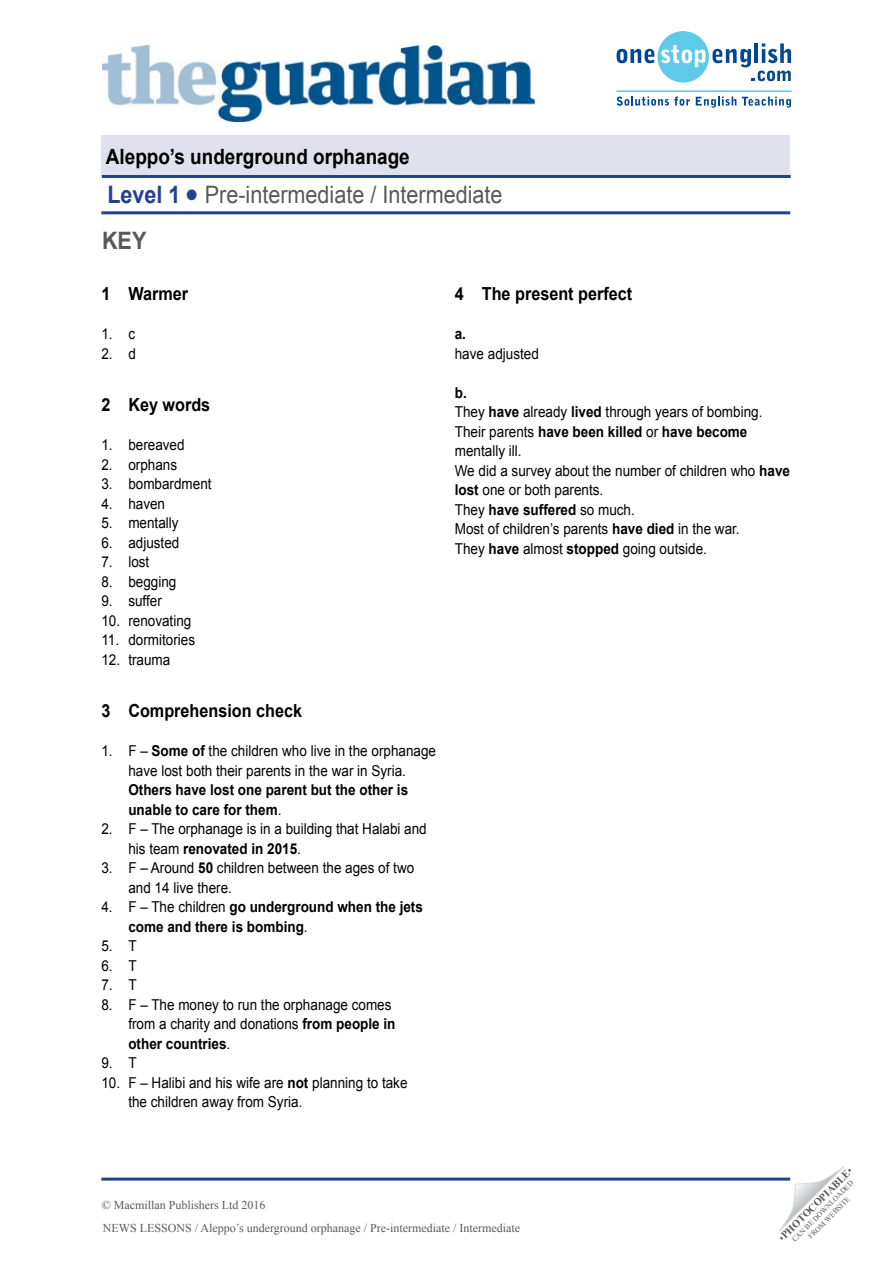
<style>
.page{position:relative;width:893px;height:1263px;background:#fff}
.page>*{position:absolute;margin:0;border:0;box-sizing:border-box;transform-origin:0 0}
.t1{font:24px/46.7px "Arial";color:#58595b;scale:.9 1}
.t2{font:700 21px "Arial";color:#000;scale:.9 1}
.t3{font:700 18px "Arial";color:#000;scale:.9 1}
.t4{font:15px/19.5px "Arial";color:#000;scale:.9 1}
.t5{font:700 15px/19.5px "Arial";color:#000;scale:.9 1}
.t6{font:12px "Times New Roman";color:#58595b}
.t7{font:700 10.5px "Times New Roman";color:#58595b}
.t8{font:7.5px/9px "Times New Roman";color:#58595b;text-align:center}
.s1{font-weight:700;color:#25408f}
.s2{color:#25408f}
.s3{font-weight:700}
.s4{font-weight:400}
</style>
<div class="page">
<div style="left:101px;top:135px;width:689px;height:40px;background:#e1e0ed"></div>
<svg style="left:617px;top:31px;width:174px;height:52px"></svg>
<svg style="left:617px;top:97px;width:73px;height:9px"></svg>
<svg style="left:696px;top:97px;width:40px;height:11px"></svg>
<svg style="left:742px;top:97px;width:49px;height:11px"></svg>
<hr style="left:617px;top:91px;width:174px;height:1px;background:#5ccae8">
<svg style="left:779px;top:1167px;width:65px;height:64px"></svg>
<hr style="left:102px;top:175px;width:689px;height:3px;background:#25408f">
<hr style="left:101px;top:211px;width:689px;height:3px;background:#25408f">
<hr style="left:101px;top:1177px;width:689px;height:3px;background:#25408f">
<img style="left:102px;top:45px;width:434px;height:77px">
<h2 class="t2" style="left:106px;top:142px;width:339px">Aleppo’s underground orphanage</h2>
<h1 class="t1" style="left:102px;top:171px;width:446px"><span class="s1">Level 1</span> <span class="s2">●</span> Pre-intermediate / Intermediate<br><span class="s3">KEY</span></h1>
<p class="t3" style="left:101px;top:282px;width:98px">1 Warmer</p>
<p class="t4" style="left:101px;top:324px;width:39px">1. c</p>
<p class="t4" style="left:101px;top:344px;width:40px">2. d</p>
<p class="t3" style="left:101px;top:393px;width:123px">2 Key words</p>
<p class="t4" style="left:101px;top:435px;width:94px">1. bereaved</p>
<p class="t4" style="left:101px;top:455px;width:86px">2. orphans</p>
<p class="t4" style="left:101px;top:474px;width:124px">3. bombardment</p>
<p class="t4" style="left:101px;top:494px;width:72px">4. haven</p>
<p class="t4" style="left:101px;top:513px;width:87px">5. mentally</p>
<p class="t4" style="left:101px;top:533px;width:88px">6. adjusted</p>
<p class="t4" style="left:101px;top:552px;width:55px">7. lost</p>
<p class="t4" style="left:101px;top:572px;width:85px">8. begging</p>
<p class="t4" style="left:101px;top:591px;width:69px">9. suffer</p>
<p class="t4" style="left:101px;top:611px;width:102px">10. renovating</p>
<p class="t4" style="left:101px;top:630px;width:106px">11. dormitories</p>
<p class="t4" style="left:101px;top:650px;width:78px">12. trauma</p>
<p class="t3" style="left:101px;top:699px;width:225px">3 Comprehension check</p>
<p class="t4" style="left:101px;top:741px;width:373px;text-align:center">1. F – <span class="s3">Some of</span> the children who live in the orphanage have lost both their parents in the war in Syria.</p>
<p class="t5" style="left:128px;top:781px;width:312px">Others have lost one parent but the other is unable to care for them<span class="s4">.</span></p>
<p class="t4" style="left:128px;top:819px;width:333px;text-indent:-27px">2. F – The orphanage is in a building that Halabi and his team <span class="s3">renovated in 2015</span>.</p>
<p class="t4" style="left:128px;top:858px;width:319px;text-indent:-27px">3. F – Around <span class="s3">50</span> children between the ages of two and 14 live there.</p>
<p class="t5" style="left:128px;top:898px;width:329px;text-indent:-27px"><span class="s4">4. F – The children</span> go underground when the jets come and there is bombing<span class="s4">.</span></p>
<p class="t4" style="left:101px;top:936px;width:41px">5. T</p>
<p class="t4" style="left:101px;top:956px;width:41px">6. T</p>
<p class="t4" style="left:101px;top:975px;width:41px">7. T</p>
<p class="t4" style="left:128px;top:995px;width:298px;text-indent:-27px">8. F – The money to run the orphanage comes from a charity and donations <span class="s3">from people in other countries</span>.</p>
<p class="t4" style="left:101px;top:1053px;width:41px">9. T</p>
<p class="t4" style="left:128px;top:1073px;width:312px;text-indent:-27px">10. F – Halibi and his wife are <span class="s3">not</span> planning to take the children away from Syria.</p>
<p class="t3" style="left:455px;top:282px;width:199px">4 The present perfect</p>
<p class="t5" style="left:455px;top:325px;width:14px">a.</p>
<p class="t4" style="left:455px;top:344px;width:95px">have adjusted</p>
<p class="t4" style="left:455px;top:383px;width:374px"><span class="s3">b.<br></span>They <span class="s3">have</span> already <span class="s3">lived</span> through years of bombing.<br>Their parents <span class="s3">have been killed</span> or <span class="s3">have become </span>mentally ill.<br>We did a survey about the number of children who <span class="s3">have lost</span> one or both parents.<br>They <span class="s3">have suffered</span> so much.<br>Most of children’s parents <span class="s3">have died</span> in the war.<br>They <span class="s3">have</span> almost <span class="s3">stopped</span> going outside.</p>
<p class="t6" style="left:102px;top:1197px;width:165px">© Macmillan Publishers Ltd 2016</p>
<p class="t6" style="left:103px;top:1220px;width:419px">NEWS LESSONS / Aleppo’s underground orphanage / Pre-intermediate / Intermediate</p>
<p class="t7" style="left:775px;top:1234px;width:101px;rotate:-45deg"><span class="s4">•</span>PHOTOCOPIABLE<span class="s4">•</span></p>
<p class="t8" style="left:790px;top:1237px;width:85px;rotate:-45deg">CAN BE DOWNLOADED<br>FROM WEBSITE</p>
</div>
